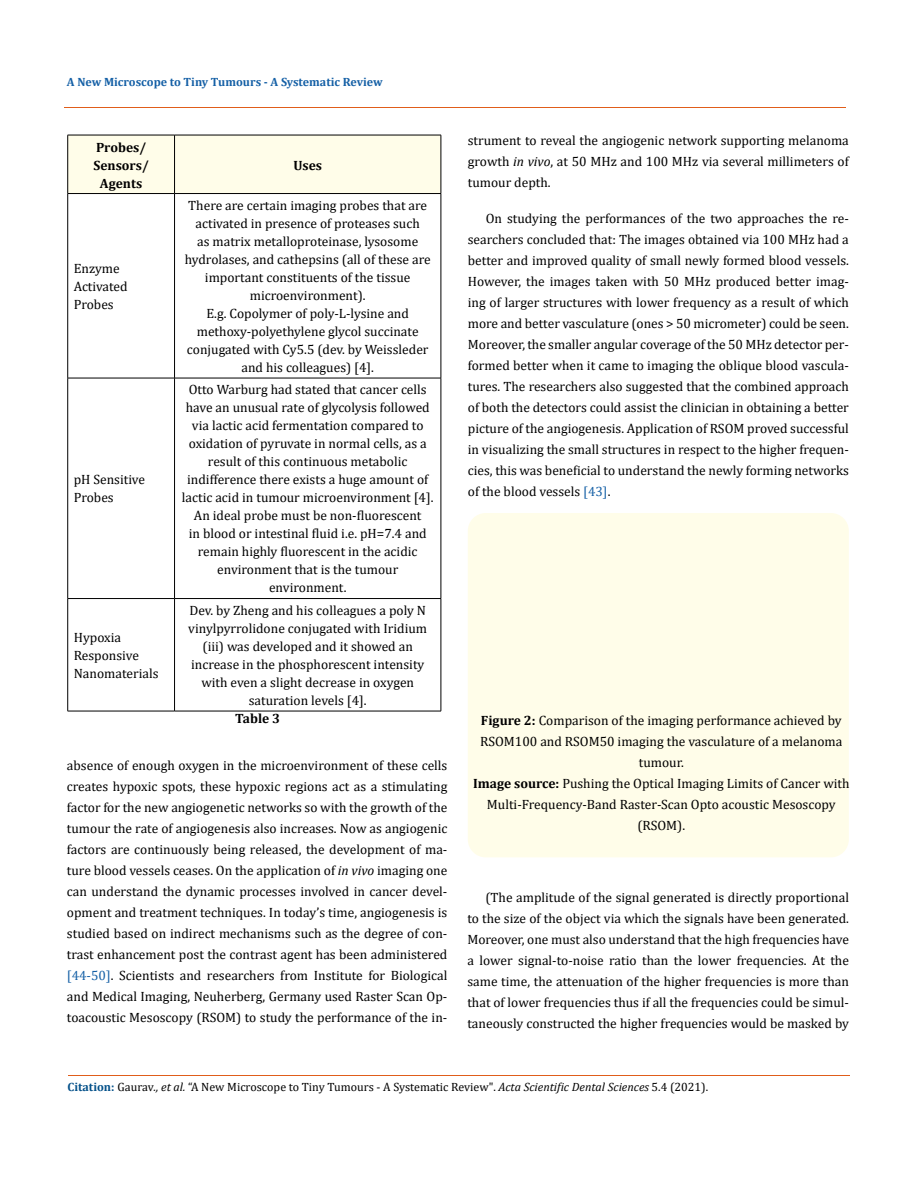
<style>
.page{position:relative;width:917px;height:1188px;background:#fff}
.page>*{position:absolute;margin:0;border:0;box-sizing:border-box;transform-origin:0 0}
.t1{font:13.5px/21px "Cambria";color:#000;text-align:center}
.t2{font:700 13.5px/18px "Cambria";color:#000;text-align:center}
.t3{font:12px "Cambria";color:#000}
.t4{font:700 12px "Cambria";color:#1560a6}
.s1{font-style:italic}
.s2{color:#1560a6}
.s3{font-weight:700}
.s4{font-weight:700;color:#035089}
</style>
<div class="page">
<div style="left:68px;top:136px;width:372px;height:57px;background:#fffde9"></div>
<hr style="left:68px;top:135px;width:106px;height:1px;background:#000">
<hr style="left:67px;top:135px;width:1px;height:58px;background:#000">
<hr style="left:174px;top:135px;width:267px;height:1px;background:#000">
<hr style="left:174px;top:135px;width:1px;height:58px;background:#000">
<hr style="left:440px;top:135px;width:1px;height:58px;background:#000">
<hr style="left:68px;top:193px;width:106px;height:1px;background:#000">
<hr style="left:67px;top:194px;width:1px;height:184px;background:#000">
<hr style="left:174px;top:193px;width:267px;height:1px;background:#000">
<hr style="left:174px;top:194px;width:1px;height:184px;background:#000">
<hr style="left:440px;top:194px;width:1px;height:184px;background:#000">
<hr style="left:68px;top:378px;width:106px;height:1px;background:#000">
<hr style="left:67px;top:378px;width:1px;height:220px;background:#000">
<hr style="left:174px;top:378px;width:267px;height:1px;background:#000">
<hr style="left:174px;top:378px;width:1px;height:220px;background:#000">
<hr style="left:440px;top:378px;width:1px;height:220px;background:#000">
<hr style="left:68px;top:598px;width:106px;height:1px;background:#000">
<hr style="left:67px;top:599px;width:1px;height:112px;background:#000">
<hr style="left:174px;top:598px;width:267px;height:1px;background:#000">
<hr style="left:174px;top:599px;width:1px;height:112px;background:#000">
<hr style="left:440px;top:599px;width:1px;height:112px;background:#000">
<hr style="left:68px;top:711px;width:106px;height:1px;background:#000">
<hr style="left:174px;top:711px;width:267px;height:1px;background:#000">
<hr style="left:64px;top:108px;width:781px;height:1px;background:#e05d1a">
<hr style="left:68px;top:1076px;width:781px;height:1px;background:#e05d1a">
<div style="left:468px;top:513px;width:380px;height:344px;background:#fffde9;border-radius:18px"></div>
<p class="t4" style="left:67px;top:73px;width:317px">A New Microscope to Tiny Tumours - A Systematic Review</p>
<p class="t2" style="left:93px;top:137px;width:57px">Probes/<br>Sensors/<br>Agents</p>
<p class="t1" style="left:74px;top:259px;width:55px;line-height:18px;text-align:left">Enzyme<br>Activated<br>Probes</p>
<p class="t1" style="left:74px;top:471px;width:73px;line-height:18px;text-align:left">pH Sensitive<br>Probes</p>
<p class="t1" style="left:74px;top:628px;width:86px;line-height:18px;text-align:left">Hypoxia<br>Responsive<br>Nanomaterials</p>
<p class="t2" style="left:293px;top:155px;width:30px">Uses</p>
<p class="t1" style="left:185px;top:196px;width:247px;line-height:18px">There are certain imaging probes that are activated in presence of proteases such<br>as matrix metalloproteinase, lysosome hydrolases, and cathepsins (all of these are important constituents of the tissue microenvironment).<br>E.g. Copolymer of poly-L-lysine and methoxy-polyethylene glycol succinate conjugated with Cy5.5 (dev. by Weissleder and his colleagues) [4].</p>
<p class="t1" style="left:182px;top:381px;width:253px;line-height:18px">Otto Warburg had stated that cancer cells have an unusual rate of glycolysis followed via lactic acid fermentation compared to oxidation of pyruvate in normal cells, as a result of this continuous metabolic indifference there exists a huge amount of lactic acid in tumour microenvironment [4].<br>An ideal probe must be non-fluorescent<br>in blood or intestinal fluid i.e. pH=7.4 and remain highly fluorescent in the acidic environment that is the tumour environment.</p>
<p class="t1" style="left:188px;top:601px;width:240px;line-height:18px">Dev. by Zheng and his colleagues a poly N vinylpyrrolidone conjugated with Iridium (iii) was developed and it showed an increase in the phosphorescent intensity with even a slight decrease in oxygen saturation levels [4].</p>
<p class="t1" style="left:468px;top:130px;width:382px;text-align:justify">strument to reveal the angiogenic network supporting melanoma growth <span class="s1">in vivo</span>, at 50 MHz and 100 MHz via several millimeters of tumour depth.</p>
<p class="t1" style="left:468px;top:208px;width:382px;text-align:justify;text-indent:18px">On studying the performances of the two approaches the re&shy;searchers concluded that: The images obtained via 100 MHz had a better and improved quality of small newly formed blood vessels.<br>However, the images taken with 50 MHz produced better imag&shy;ing of larger structures with lower frequency as a result of which more and better vasculature (ones &gt; 50 micrometer) could be seen.<br>Moreover, the smaller angular coverage of the 50 MHz detector per&shy;formed better when it came to imaging the oblique blood vascula&shy;tures. The researchers also suggested that the combined approach of both the detectors could assist the clinician in obtaining a better picture of the angiogenesis. Application of RSOM proved successful in visualizing the small structures in respect to the higher frequen&shy;cies, this was beneficial to understand the newly forming networks of the blood vessels <span class="s2">[43]</span>.</p>
<p class="t2" style="left:235px;top:709px;width:47px">Table 3</p>
<p class="t1" style="left:473px;top:710px;width:378px"><span class="s3">Figure 2:</span> Comparison of the imaging performance achieved by RSOM100 and RSOM50 imaging the vasculature of a melanoma tumour.<br><span class="s3">Image source:</span> Pushing the Optical Imaging Limits of Cancer with Multi-Frequency-Band Raster-Scan Opto acoustic Mesoscopy (RSOM).</p>
<p class="t1" style="left:67px;top:755px;width:382px;text-align:justify">absence of enough oxygen in the microenvironment of these cells creates hypoxic spots, these hypoxic regions act as a stimulating factor for the new angiogenetic networks so with the growth of the tumour the rate of angiogenesis also increases. Now as angiogenic factors are continuously being released, the development of ma&shy;ture blood vessels ceases. On the application of <span class="s1">in vivo</span> imaging one can understand the dynamic processes involved in cancer devel&shy;opment and treatment techniques. In today’s time, angiogenesis is studied based on indirect mechanisms such as the degree of con&shy;trast enhancement post the contrast agent has been administered <span class="s2">[44-50]</span>. Scientists and researchers from Institute for Biological and Medical Imaging, Neuherberg, Germany used Raster Scan Op&shy;toacoustic Mesoscopy (RSOM) to study the performance of the in-</p>
<p class="t1" style="left:467px;top:887px;width:383px;text-align:justify;text-indent:18px">(The amplitude of the signal generated is directly proportional to the size of the object via which the signals have been generated.<br>Moreover, one must also understand that the high frequencies have a lower signal-to-noise ratio than the lower frequencies. At the same time, the attenuation of the higher frequencies is more than that of lower frequencies thus if all the frequencies could be simul&shy;taneously constructed the higher frequencies would be masked by</p>
<p class="t3" style="left:68px;top:1080px;width:642px"><span class="s4">Citation:</span> Gaurav<span class="s1">., et al.</span> “A New Microscope to Tiny Tumours - A Systematic Review". <span class="s1">Acta Scientific Dental Sciences</span> 5.4 (2021).</p>
</div>
